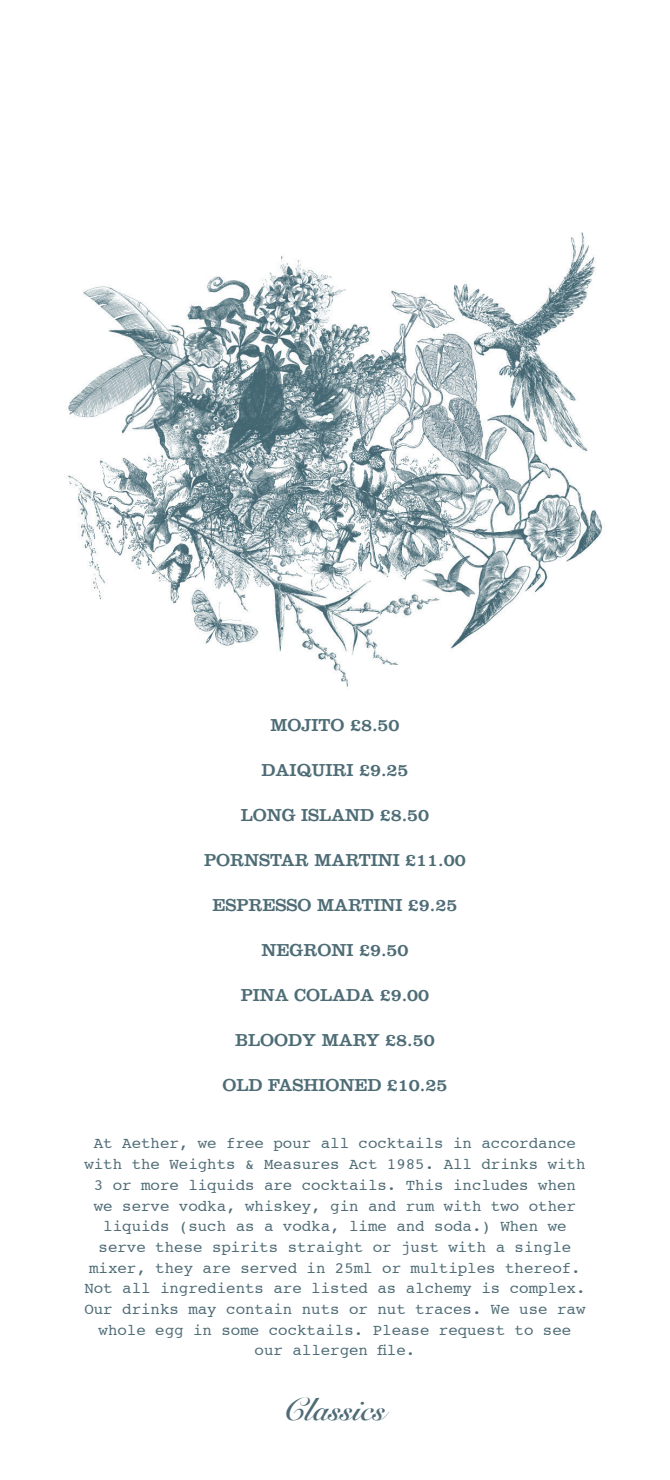
<style>
.page{position:relative;width:670px;height:1480px;background:#fff}
.page>*{position:absolute;margin:0;border:0;box-sizing:border-box;transform-origin:0 0}
.t1{font:700 31.5px "Snell Roundhand";color:#4e6b76}
.t2{font:18px "Clarendon LT Std";color:#4e6c76}
.t3{font:15.75px/20.7px "Courier";color:#4e6b76;text-align:center}
</style>
<div class="page">
<img style="left:68px;top:232px;width:534px;height:455px">
<p class="t2" style="left:270px;top:714px;width:130px">MOJITO £8.50</p>
<p class="t2" style="left:261px;top:759px;width:148px">DAIQUIRI £9.25</p>
<p class="t2" style="left:241px;top:804px;width:190px">LONG ISLAND £8.50</p>
<p class="t2" style="left:204px;top:849px;width:263px">PORNSTAR MARTINI £11.00</p>
<p class="t2" style="left:212px;top:894px;width:246px">ESPRESSO MARTINI £9.25</p>
<p class="t2" style="left:261px;top:939px;width:148px">NEGRONI £9.50</p>
<p class="t2" style="left:241px;top:984px;width:190px">PINA COLADA £9.00</p>
<p class="t2" style="left:235px;top:1029px;width:201px">BLOODY MARY £8.50</p>
<p class="t2" style="left:222px;top:1074px;width:226px">OLD FASHIONED £10.25</p>
<p class="t3" style="left:84px;top:1134px;width:502px">At Aether, we free pour all cocktails in accordance with the Weights &amp; Measures Act 1985. All drinks with 3 or more liquids are cocktails. This includes when we serve vodka, whiskey, gin and rum with two other liquids (such as a vodka, lime and soda.) When we serve these spirits straight or just with a single mixer, they are served in 25ml or multiples thereof.<br>Not all ingredients are listed as alchemy is complex.<br>Our drinks may contain nuts or nut traces. We use raw whole egg in some cocktails. Please request to see our allergen file.</p>
<h1 class="t1" style="left:284px;top:1382px;width:103px">Classics</h1>
</div>
